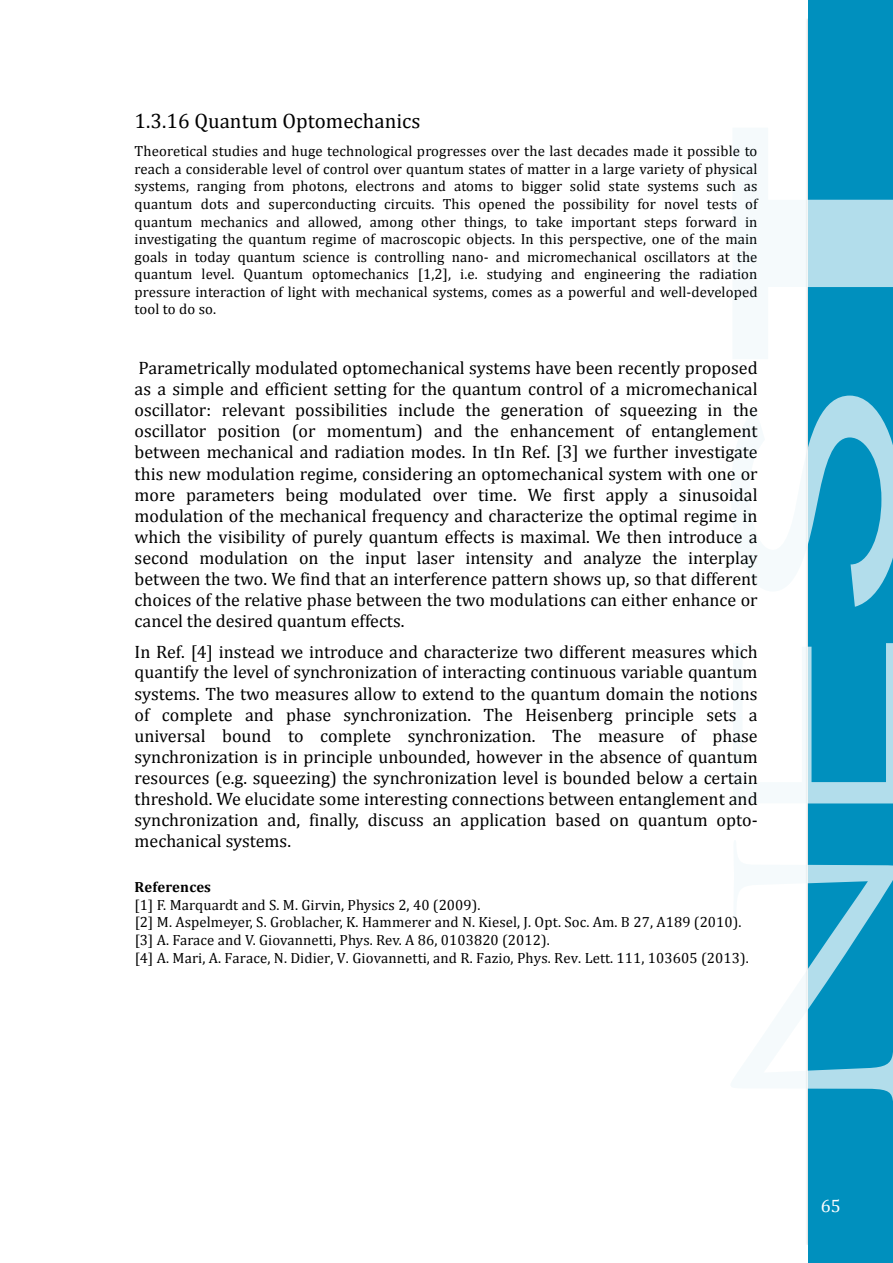
<style>
.page{position:relative;width:893px;height:1263px;background:#fff}
.page>*{position:absolute;margin:0;border:0;box-sizing:border-box;transform-origin:0 0}
.t1{font:20.85px "Cambria";letter-spacing:.005em;color:#000}
.t2{font:18px/21.1px "Cambria";color:#000;text-align:justify}
.t3{font:18px "Cambria";color:#fff}
.t4{font:14.7px/17.5px "Cambria";letter-spacing:.01em;color:#000;text-align:justify}
.s1{font-weight:700}
</style>
<div class="page">
<div style="left:808px;top:0;width:85px;height:1263px;background:#0090be"></div>
<svg style="left:805px;top:840px;width:88px;height:276px"></svg>
<svg style="left:805px;top:643px;width:88px;height:160px"></svg>
<svg style="left:805px;top:396px;width:88px;height:211px"></svg>
<svg style="left:805px;top:128px;width:88px;height:231px"></svg>
<p class="t1" style="left:135px;top:109px;width:287px">1.3.16 Quantum Optomechanics</p>
<p class="t4" style="left:135px;top:142px;width:624px">Theoretical studies and huge technological progresses over the last decades made it possible to reach a considerable level of control over quantum states of matter in a large variety of physical systems, ranging from photons, electrons and atoms to bigger solid state systems such as quantum dots and superconducting circuits. This opened the possibility for novel tests of quantum mechanics and allowed, among other things, to take important steps forward in investigating the quantum regime of macroscopic objects. In this perspective, one of the main goals in today quantum science is controlling nano--‐ and micromechanical oscillators at the quantum level. Quantum optomechanics [1,2], i.e. studying and engineering the radiation pressure interaction of light with mechanical systems, comes as a powerful and well--‐developed tool to do so.</p>
<p class="t2" style="left:135px;top:357px;width:625px">Parametrically modulated optomechanical systems have been recently proposed as a simple and efficient setting for the quantum control of a micromechanical oscillator: relevant possibilities include the generation of squeezing in the oscillator position (or momentum) and the enhancement of entanglement between mechanical and radiation modes. In tIn Ref. [3] we further investigate this new modulation regime, considering an optomechanical system with one or more parameters being modulated over time. We first apply a sinusoidal modulation of the mechanical frequency and characterize the optimal regime in which the visibility of purely quantum effects is maximal. We then introduce a second modulation on the input laser intensity and analyze the interplay between the two. We find that an interference pattern shows up, so that different choices of the relative phase between the two modulations can either enhance or cancel the desired quantum effects.</p>
<p class="t2" style="left:135px;top:641px;width:625px">In Ref. [4] instead we introduce and characterize two different measures which quantify the level of synchronization of interacting continuous variable quantum systems. The two measures allow to extend to the quantum domain the notions of complete and phase synchronization. The Heisenberg principle sets a universal bound to complete synchronization. The measure of phase synchronization is in principle unbounded, however in the absence of quantum resources (e.g. squeezing) the synchronization level is bounded below a certain threshold. We elucidate some interesting connections between entanglement and synchronization and, finally, discuss an application based on quantum opto--‐ mechanical systems.</p>
<p class="t4" style="left:135px;top:878px;width:616px;text-align:left"><span class="s1">References<br></span>[1] F. Marquardt and S. M. Girvin, Physics 2, 40 (2009).<br>[2] M. Aspelmeyer, S. Groblacher, K. Hammerer and N. Kiesel, J. Opt. Soc. Am. B 27, A189 (2010). [3] A. Farace and V. Giovannetti, Phys. Rev. A 86, 0103820 (2012).<br>[4] A. Mari, A. Farace, N. Didier, V. Giovannetti, and R. Fazio, Phys. Rev. Lett. 111, 103605 (2013).</p>
<p class="t3" style="left:821px;top:1195px;width:21px">65</p>
</div>
